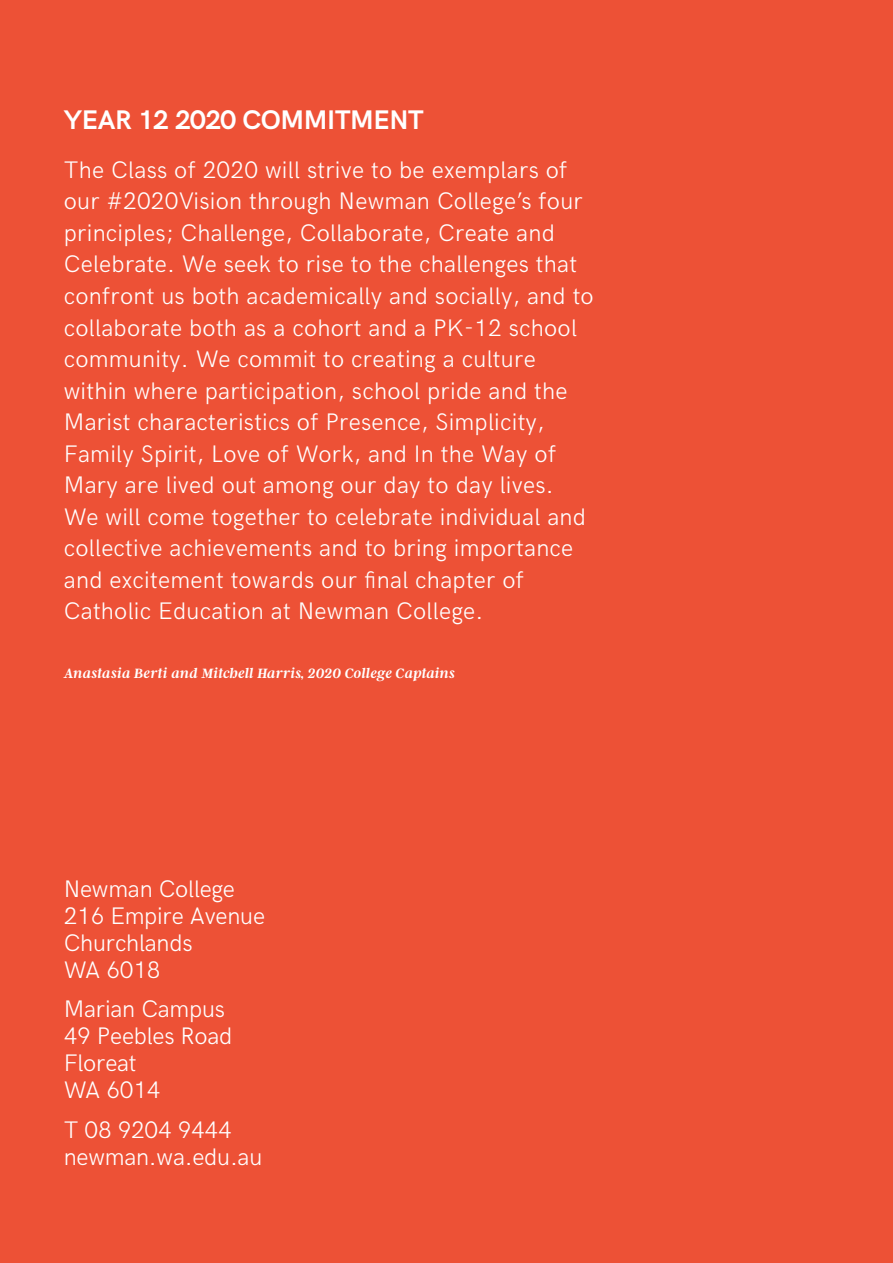
<style>
.page{position:relative;width:893px;height:1263px;background:#ed5136}
.page>*{position:absolute;margin:0;border:0;box-sizing:border-box;transform-origin:0 0}
.t1{font:700 27px "HK Grotesk";letter-spacing:-.015em;color:#fff}
.t2{font:300 24px/31.5px "HK Grotesk";letter-spacing:.01em;color:#fff}
.t3{font:300 24px/27px "HK Grotesk";letter-spacing:-.01em;color:#fff}
.t4{font:italic 600 15px "Argent CF";color:#fff}
</style>
<div class="page">
<p class="t1" style="left:64px;top:104px;width:361px">YEAR 12 2020 COMMITMENT</p>
<p class="t2" style="left:64px;top:156px;width:531px">The Class of 2020 will strive to be exemplars of our #2020Vision through Newman College’s four principles; Challenge, Collaborate, Create and Celebrate. We seek to rise to the challenges that confront us both academically and socially, and to collaborate both as a cohort and a PK-12 school community. We commit to creating a culture within where participation, school pride and the Marist characteristics of Presence, Simplicity, Family Spirit, Love of Work, and In the Way of Mary are lived out among our day to day lives.<br>We will come together to celebrate individual and collective achievements and to bring importance and excitement towards our final chapter of Catholic Education at Newman College.</p>
<p class="t4" style="left:64px;top:666px;width:393px">Anastasia Berti and Mitchell Harris, 2020 College Captains</p>
<p class="t3" style="left:64px;top:877px;width:203px">Newman College<br>216 Empire Avenue<br>Churchlands<br>WA 6018</p>
<p class="t3" style="left:64px;top:998px;width:170px">Marian Campus<br>49 Peebles Road<br>Floreat<br>WA 6014</p>
<p class="t3" style="left:64px;top:1119px;width:200px">T 08 9204 9444 newman.wa.edu.au</p>
</div>
